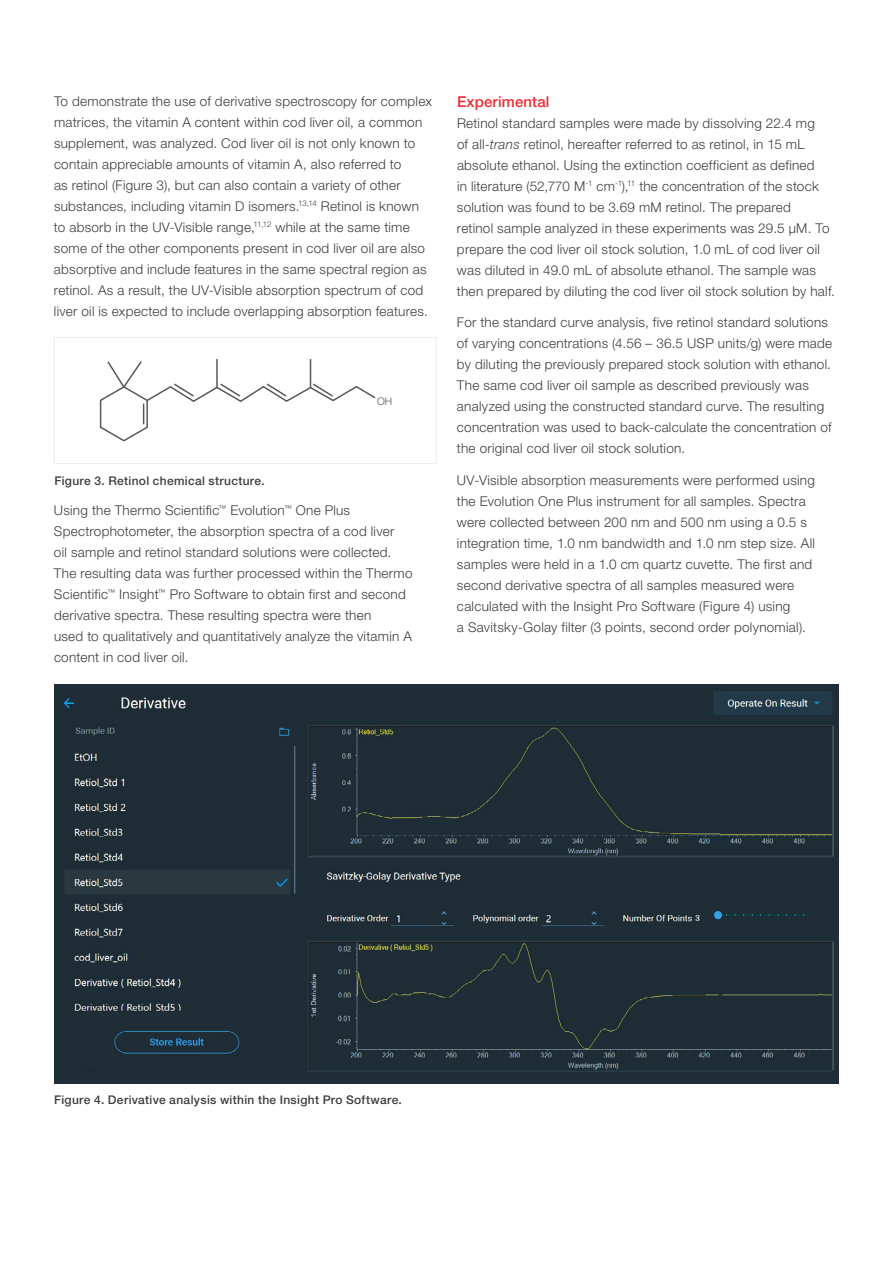
<style>
.page{position:relative;width:893px;height:1263px;background:#fff}
.page>*{position:absolute;margin:0;border:0;box-sizing:border-box;transform-origin:0 0}
.t1{font:500 15px "Helvetica Neue LTW1 G";letter-spacing:.01em;color:#ee2d33}
.t2{font:300 13.5px/21px "Helvetica Neue LTW1 G";letter-spacing:.02em;color:#3e3e3f}
.t3{font:500 12px "Helvetica Neue LTW1 G";letter-spacing:.025em;color:#3e3e3f}
.t4{font:300 10.5px "Helvetica Neue LTW1 G";color:#54585a}
.s1{font-style:italic}
</style>
<div class="page">
<div style="left:54px;top:337px;width:383px;height:127px;border:1px solid #ececee"></div>
<div style="left:54px;top:684px;width:785px;height:399px;background:#1f2d36"></div>
<img style="left:63px;top:691px;width:770px;height:380px">
<svg style="left:99px;top:359px;width:277px;height:83px"></svg>
<p class="t2" style="left:54px;top:90px;width:379px">To demonstrate the use of derivative spectroscopy for complex matrices, the vitamin A content within cod liver oil, a common supplement, was analyzed. Cod liver oil is not only known to contain appreciable amounts of vitamin A, also referred to<br>as retinol (Figure 3), but can also contain a variety of other substances, including vitamin D isomers.<sup>13,14</sup> Retinol is known to absorb in the UV-Visible range,<sup>11,12</sup> while at the same time some of the other components present in cod liver oil are also absorptive and include features in the same spectral region as retinol. As a result, the UV-Visible absorption spectrum of cod liver oil is expected to include overlapping absorption features.</p>
<p class="t3" style="left:54px;top:473px;width:212px">Figure 3. Retinol chemical structure.</p>
<p class="t4" style="left:377px;top:395px;width:17px">OH</p>
<p class="t2" style="left:54px;top:500px;width:360px">Using the Thermo Scientific<sup>™</sup> Evolution<sup>™</sup> One Plus Spectrophotometer, the absorption spectra of a cod liver<br>oil sample and retinol standard solutions were collected.<br>The resulting data was further processed within the Thermo Scientific<sup>™</sup> Insight<sup>™</sup> Pro Software to obtain first and second derivative spectra. These resulting spectra were then<br>used to qualitatively and quantitatively analyze the vitamin A content in cod liver oil.</p>
<p class="t1" style="left:457px;top:92px;width:94px">Experimental</p>
<p class="t2" style="left:457px;top:112px;width:380px">Retinol standard samples were made by dissolving 22.4 mg<br>of all-<span class="s1">trans</span> retinol, hereafter referred to as retinol, in 15 mL absolute ethanol. Using the extinction coefficient as defined<br>in literature (52,770 M<sup>-1</sup> cm<sup>-1</sup>),<sup>11</sup> the concentration of the stock solution was found to be 3.69 mM retinol. The prepared<br>retinol sample analyzed in these experiments was 29.5 μM. To prepare the cod liver oil stock solution, 1.0 mL of cod liver oil was diluted in 49.0 mL of absolute ethanol. The sample was then prepared by diluting the cod liver oil stock solution by half.</p>
<p class="t2" style="left:457px;top:312px;width:377px">For the standard curve analysis, five retinol standard solutions of varying concentrations (4.56 – 36.5 USP units/g) were made by diluting the previously prepared stock solution with ethanol.<br>The same cod liver oil sample as described previously was analyzed using the constructed standard curve. The resulting concentration was used to back-calculate the concentration of the original cod liver oil stock solution.</p>
<p class="t2" style="left:457px;top:469px;width:360px">UV-Visible absorption measurements were performed using the Evolution One Plus instrument for all samples. Spectra were collected between 200 nm and 500 nm using a 0.5 s integration time, 1.0 nm bandwidth and 1.0 nm step size. All samples were held in a 1.0 cm quartz cuvette. The first and second derivative spectra of all samples measured were calculated with the Insight Pro Software (Figure 4) using<br>a Savitsky-Golay filter (3 points, second order polynomial).</p>
<p class="t3" style="left:54px;top:1093px;width:349px">Figure 4. Derivative analysis within the Insight Pro Software.</p>
</div>
